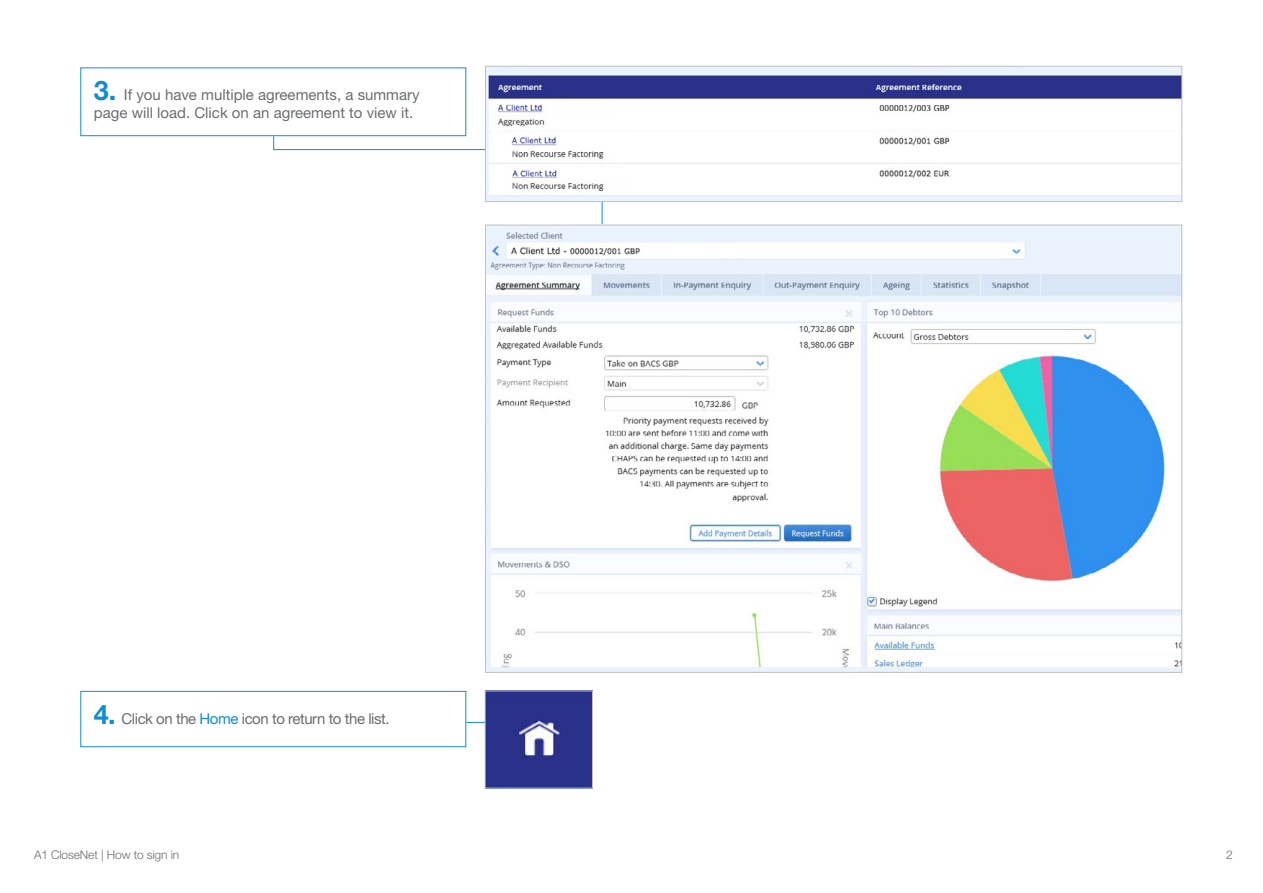
<style>
.page{position:relative;width:1263px;height:893px;background:#fff}
.page>*{position:absolute;margin:0;border:0;box-sizing:border-box;transform-origin:0 0}
.t1{font:15px/18px "Helvetica Neue LT Std";color:#6a6d71}
.t2{font:15px "Helvetica Neue LT Std";letter-spacing:-.03em;color:#6a6d71}
.t3{font:300 12px "Helvetica Neue LT Std";letter-spacing:-.01em;color:#6a6d71}
.s1{font-weight:700;font-size:27px;color:#118ccf}
.s2{color:#118ccf}
</style>
<div class="page">
<img style="left:487px;top:68px;width:693px;height:132px">
<div style="left:485px;top:66px;width:697px;height:136px;border:1px solid #bfc0c3"></div>
<img style="left:487px;top:227px;width:693px;height:444px">
<svg style="left:466px;top:722px;width:19px;height:1px"></svg>
<div style="left:80px;top:67px;width:386px;height:69px;border:1px solid #118ccf"></div>
<div style="left:80px;top:691px;width:386px;height:56px;border:1px solid #118ccf"></div>
<hr style="left:274px;top:149px;width:211px;height:1px;background:#118ccf">
<svg style="left:602px;top:202px;width:1px;height:22px"></svg>
<svg style="left:273px;top:136px;width:1px;height:14px"></svg>
<img style="left:487px;top:693px;width:104px;height:93px">
<div style="left:485px;top:691px;width:108px;height:97px;border:1px solid #bfc0c3"></div>
<p class="t1" style="left:94px;top:86px;width:327px"><span class="s1">3.</span> If you have multiple agreements, a summary page will load. Click on an agreement to view it.</p>
<p class="t2" style="left:94px;top:709px;width:297px"><span class="s1">4.</span> Click on the <span class="s2">Home</span> icon to return to the list.</p>
<p class="t3" style="left:34px;top:847px;width:147px">A1 CloseNet | How to sign in</p>
<p class="t3" style="left:1226px;top:847px;width:8px">2</p>
</div>
